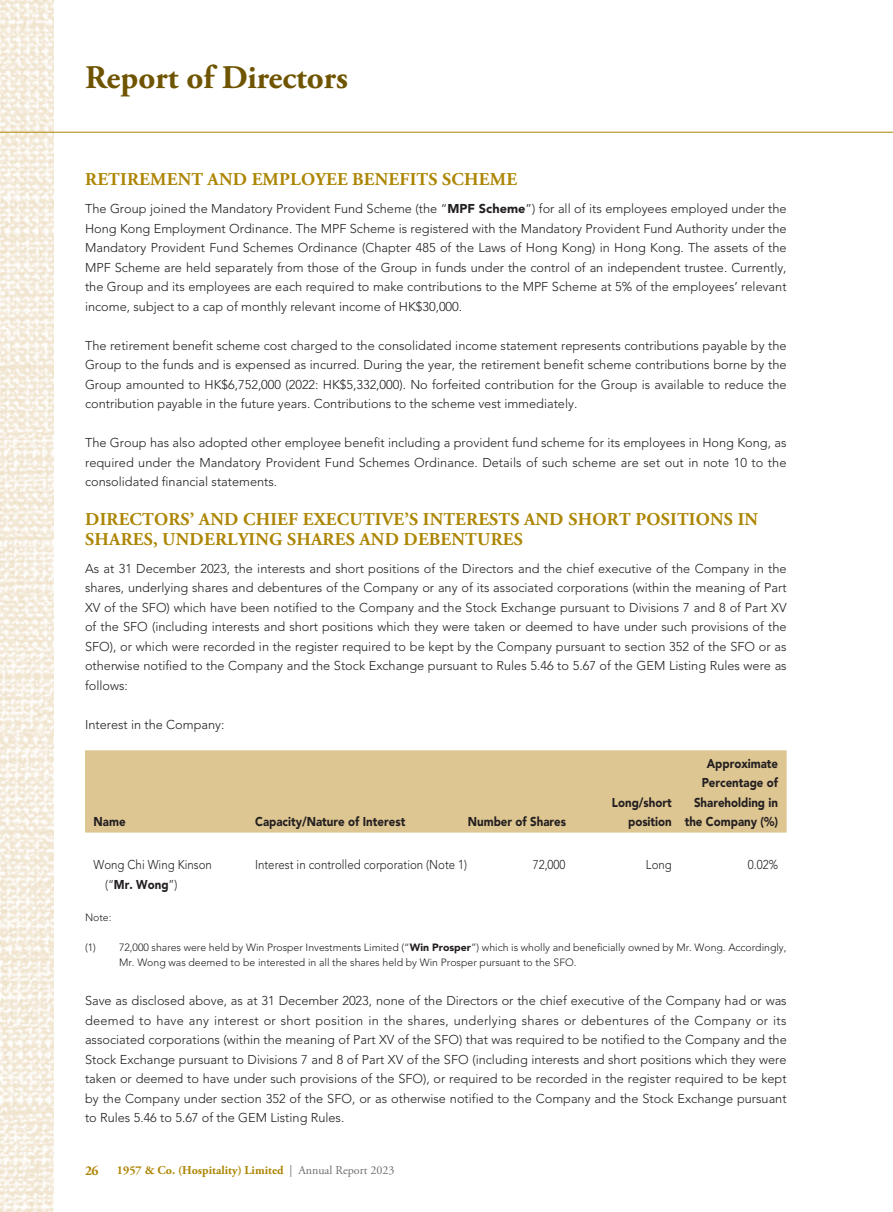
<style>
.page{position:relative;width:893px;height:1212px;background:#fff}
.page>*{position:absolute;margin:0;border:0;box-sizing:border-box;transform-origin:0 0}
.t1{font:700 33px "Adobe Garamond Pro";color:#6f5400}
.t2{font:700 18px/19.5px "Adobe Garamond Pro";letter-spacing:.015em;color:#ad8605}
.t3{font:700 13.5px "Adobe Garamond Pro";color:#ad8605}
.t4{font:300 12.75px/19.5px "Avenir LT Std";color:#231f20;text-align:justify}
.t5{font:900 12.75px/19.5px "Avenir LT Std";color:#231f20;text-align:right;scale:.9 1}
.t6{font:300 12.75px/19.5px "Avenir LT Std";color:#231f20;scale:.9 1}
.t7{font:700 12px "Adobe Garamond Pro";color:#ad8605}
.t8{font:300 10.5px/15px "Avenir LT Std";color:#231f20}
.s1{font-weight:900}
.s2{font-weight:400;color:#6d6e70}
</style>
<div class="page">
<img style="left:0;top:0;width:53px;height:1212px">
<hr style="left:0;top:132px;width:893px;height:1px;background:#ad8605">
<div style="left:85px;top:750px;width:702px;height:82px;background:#dec692"></div>
<h1 class="t1" style="left:85px;top:64px;width:264px">Report of Directors</h1>
<h2 class="t2" style="left:85px;top:171px;width:433px">RETIREMENT AND EMPLOYEE BENEFITS SCHEME</h2>
<p class="t4" style="left:85px;top:200px;width:703px">The Group joined the Mandatory Provident Fund Scheme (the “<span class="s1">MPF Scheme</span>”) for all of its employees employed under the Hong Kong Employment Ordinance. The MPF Scheme is registered with the Mandatory Provident Fund Authority under the Mandatory Provident Fund Schemes Ordinance (Chapter 485 of the Laws of Hong Kong) in Hong Kong. The assets of the MPF Scheme are held separately from those of the Group in funds under the control of an independent trustee. Currently, the Group and its employees are each required to make contributions to the MPF Scheme at 5% of the employees’ relevant income, subject to a cap of monthly relevant income of HK$30,000.</p>
<p class="t4" style="left:85px;top:336px;width:703px">The retirement benefit scheme cost charged to the consolidated income statement represents contributions payable by the Group to the funds and is expensed as incurred. During the year, the retirement benefit scheme contributions borne by the Group amounted to HK$6,752,000 (2022: HK$5,332,000). No forfeited contribution for the Group is available to reduce the contribution payable in the future years. Contributions to the scheme vest immediately.</p>
<p class="t4" style="left:85px;top:434px;width:703px">The Group has also adopted other employee benefit including a provident fund scheme for its employees in Hong Kong, as required under the Mandatory Provident Fund Schemes Ordinance. Details of such scheme are set out in note 10 to the consolidated financial statements.</p>
<h2 class="t2" style="left:85px;top:511px;width:674px">DIRECTORS’ AND CHIEF EXECUTIVE’S INTERESTS AND SHORT POSITIONS IN<br>SHARES, UNDERLYING SHARES AND DEBENTURES</h2>
<p class="t4" style="left:85px;top:559px;width:703px">As at 31 December 2023, the interests and short positions of the Directors and the chief executive of the Company in the shares, underlying shares and debentures of the Company or any of its associated corporations (within the meaning of Part XV of the SFO) which have been notified to the Company and the Stock Exchange pursuant to Divisions 7 and 8 of Part XV of the SFO (including interests and short positions which they were taken or deemed to have under such provisions of the SFO), or which were recorded in the register required to be kept by the Company pursuant to section 352 of the SFO or as otherwise notified to the Company and the Stock Exchange pursuant to Rules 5.46 to 5.67 of the GEM Listing Rules were as follows:</p>
<p class="t4" style="left:85px;top:715px;width:141px">Interest in the Company:</p>
<p class="t5" style="left:94px;top:812px;width:37px">Name</p>
<p class="t5" style="left:255px;top:812px;width:168px">Capacity/Nature of Interest</p>
<p class="t5" style="left:468px;top:812px;width:111px">Number of Shares</p>
<p class="t5" style="left:612px;top:793px;width:68px">Long/short position</p>
<p class="t5" style="left:685px;top:754px;width:105px">Approximate<br>Percentage of<br>Shareholding in the Company (%)</p>
<p class="t6" style="left:105px;top:856px;width:120px;text-indent:-11px">Wong Chi Wing Kinson (“<span class="s1">Mr. Wong</span>”)</p>
<p class="t6" style="left:255px;top:856px;width:237px">Interest in controlled corporation (Note 1)</p>
<p class="t6" style="left:533px;top:856px;width:38px">72,000</p>
<p class="t6" style="left:646px;top:856px;width:30px">Long</p>
<p class="t6" style="left:748px;top:856px;width:35px">0.02%</p>
<p class="t8" style="left:85px;top:911px;width:28px">Note:</p>
<p class="t8" style="left:119px;top:941px;width:669px;text-indent:-34px">(1) 72,000 shares were held by Win Prosper Investments Limited (“<span class="s1">Win Prosper</span>”) which is wholly and beneficially owned by Mr. Wong. Accordingly,<br>Mr. Wong was deemed to be interested in all the shares held by Win Prosper pursuant to the SFO.</p>
<p class="t4" style="left:85px;top:992px;width:703px">Save as disclosed above, as at 31 December 2023, none of the Directors or the chief executive of the Company had or was deemed to have any interest or short position in the shares, underlying shares or debentures of the Company or its associated corporations (within the meaning of Part XV of the SFO) that was required to be notified to the Company and the Stock Exchange pursuant to Divisions 7 and 8 of Part XV of the SFO (including interests and short positions which they were taken or deemed to have under such provisions of the SFO), or required to be recorded in the register required to be kept by the Company under section 352 of the SFO, or as otherwise notified to the Company and the Stock Exchange pursuant to Rules 5.46 to 5.67 of the GEM Listing Rules.</p>
<p class="t3" style="left:85px;top:1165px;width:15px">26</p>
<p class="t7" style="left:117px;top:1165px;width:279px">1957 &amp; Co. (Hospitality) Limited <span class="s2">| Annual Report 2023</span></p>
</div>
